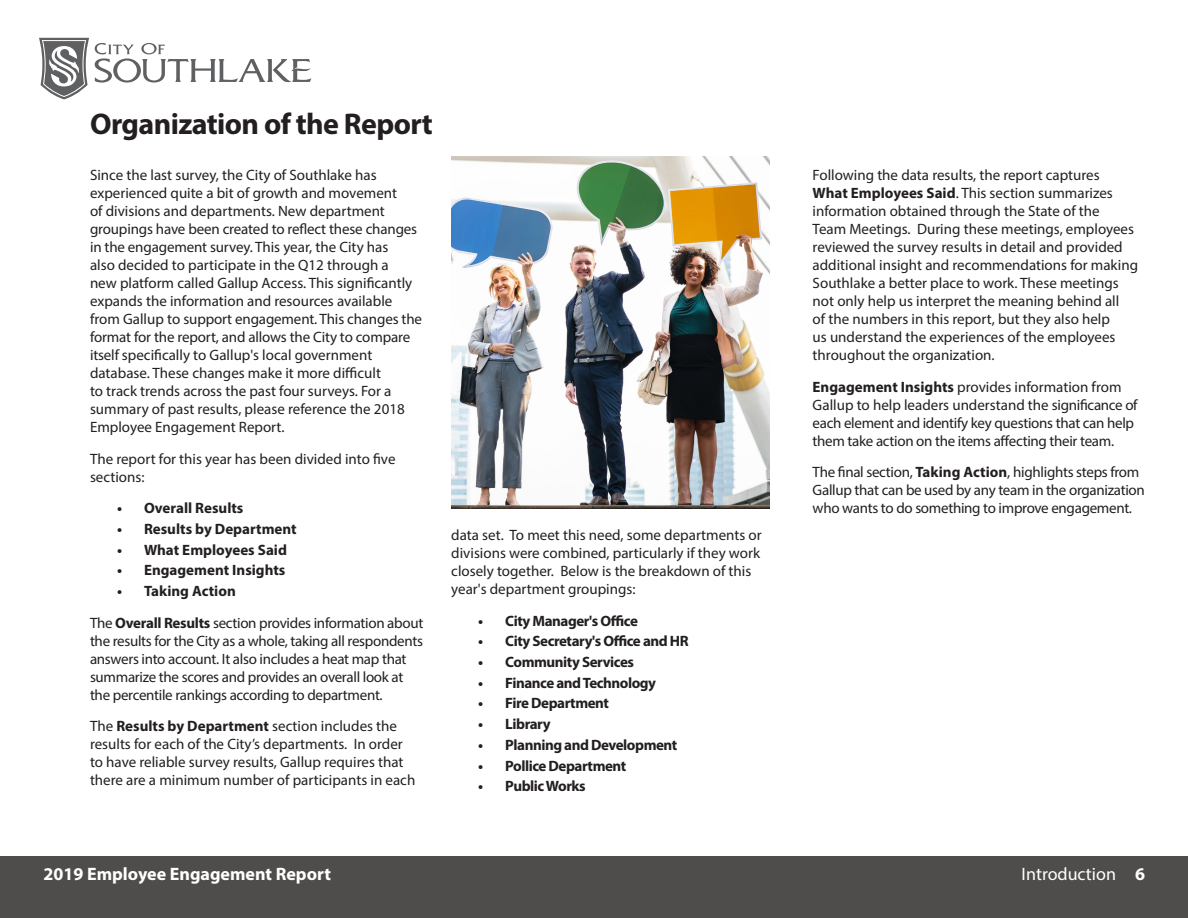
<style>
.page{position:relative;width:1188px;height:918px;background:#fff}
.page>*{position:absolute;margin:0;border:0;box-sizing:border-box;transform-origin:0 0}
.t1{font:700 30px "Myriad Pro";letter-spacing:-.02em;color:#231f20}
.t2{font:700 18px "Myriad Pro";color:#fff}
.t3{font:18px "Myriad Pro";color:#fff}
.t4{font:15px/18px "Myriad Pro";color:#231f20}
.t5{font:15px/18px "Myriad Pro";letter-spacing:-.02em;color:#231f20}
.t6{font:700 15px "Myriad Pro";letter-spacing:-.03em;color:#231f20}
.t7{font:700 15px "Myriad Pro";color:#231f20}
.s1{font-weight:700}
</style>
<div class="page">
<div style="left:0;top:856px;width:1188px;height:62px;background:#4f4d4c"></div>
<svg style="left:95px;top:43px;width:216px;height:40px"></svg>
<svg style="left:39px;top:38px;width:50px;height:61px"></svg>
<img style="left:451px;top:157px;width:319px;height:352px">
<p class="t1" style="left:90px;top:104px;width:344px">Organization of the Report</p>
<p class="t4" style="left:90px;top:166px;width:334px">Since the last survey, the City of Southlake has experienced quite a bit of growth and movement<br>of divisions and departments. New department groupings have been created to reflect these changes in the engagement survey. This year, the City has<br>also decided to participate in the Q12 through a<br>new platform called Gallup Access. This significantly expands the information and resources available from Gallup to support engagement. This changes the format for the report, and allows the City to compare itself specifically to Gallup's local government database. These changes make it more difficult<br>to track trends across the past four surveys. For a summary of past results, please reference the 2018<br>Employee Engagement Report.</p>
<p class="t4" style="left:90px;top:449px;width:307px">The report for this year has been divided into five sections:</p>
<p class="t7" style="left:117px;top:498px;width:128px">• Overall Results</p>
<p class="t7" style="left:117px;top:519px;width:181px">• Results by Department</p>
<p class="t7" style="left:117px;top:540px;width:172px">• What Employees Said</p>
<p class="t7" style="left:117px;top:560px;width:170px">• Engagement Insights</p>
<p class="t7" style="left:117px;top:581px;width:120px">• Taking Action</p>
<p class="t5" style="left:90px;top:613px;width:335px">The <span class="s1">Overall Results</span> section provides information about the results for the City as a whole, taking all respondents answers into account. It also includes a heat map that summarize the scores and provides an overall look at the percentile rankings according to department.</p>
<p class="t4" style="left:90px;top:717px;width:327px">The <span class="s1">Results by Department</span> section includes the results for each of the City’s departments. In order to have reliable survey results, Gallup requires that there are a minimum number of participants in each</p>
<p class="t4" style="left:451px;top:526px;width:312px">data set. To meet this need, some departments or divisions were combined, particularly if they work closely together. Below is the breakdown of this year's department groupings:</p>
<p class="t6" style="left:478px;top:611px;width:161px">• City Manager's Office</p>
<p class="t6" style="left:478px;top:632px;width:212px">• City Secretary's Office and HR</p>
<p class="t6" style="left:478px;top:652px;width:157px">• Community Services</p>
<p class="t6" style="left:478px;top:673px;width:179px">• Finance and Technology</p>
<p class="t6" style="left:478px;top:694px;width:132px">• Fire Department</p>
<p class="t6" style="left:478px;top:714px;width:74px">• Library</p>
<p class="t6" style="left:478px;top:735px;width:201px">• Planning and Development</p>
<p class="t6" style="left:478px;top:756px;width:150px">• Pollice Department</p>
<p class="t6" style="left:478px;top:776px;width:109px">• Public Works</p>
<p class="t4" style="left:813px;top:166px;width:327px">Following the data results, the report captures <span class="s1">What Employees Said</span>. This section summarizes information obtained through the State of the<br>Team Meetings. During these meetings, employees reviewed the survey results in detail and provided additional insight and recommendations for making Southlake a better place to work. These meetings not only help us interpret the meaning behind all<br>of the numbers in this report, but they also help<br>us understand the experiences of the employees throughout the organization.</p>
<p class="t5" style="left:813px;top:377px;width:327px"><span class="s1">Engagement Insights</span> provides information from Gallup to help leaders understand the significance of each element and identify key questions that can help them take action on the items affecting their team.</p>
<p class="t5" style="left:813px;top:463px;width:334px">The final section, <span class="s1">Taking Action</span>, highlights steps from<br>Gallup that can be used by any team in the organization who wants to do something to improve engagement.</p>
<p class="t2" style="left:44px;top:863px;width:289px">2019 Employee Engagement Report</p>
<p class="t3" style="left:1022px;top:863px;width:125px">Introduction <span class="s1">6</span></p>
</div>
